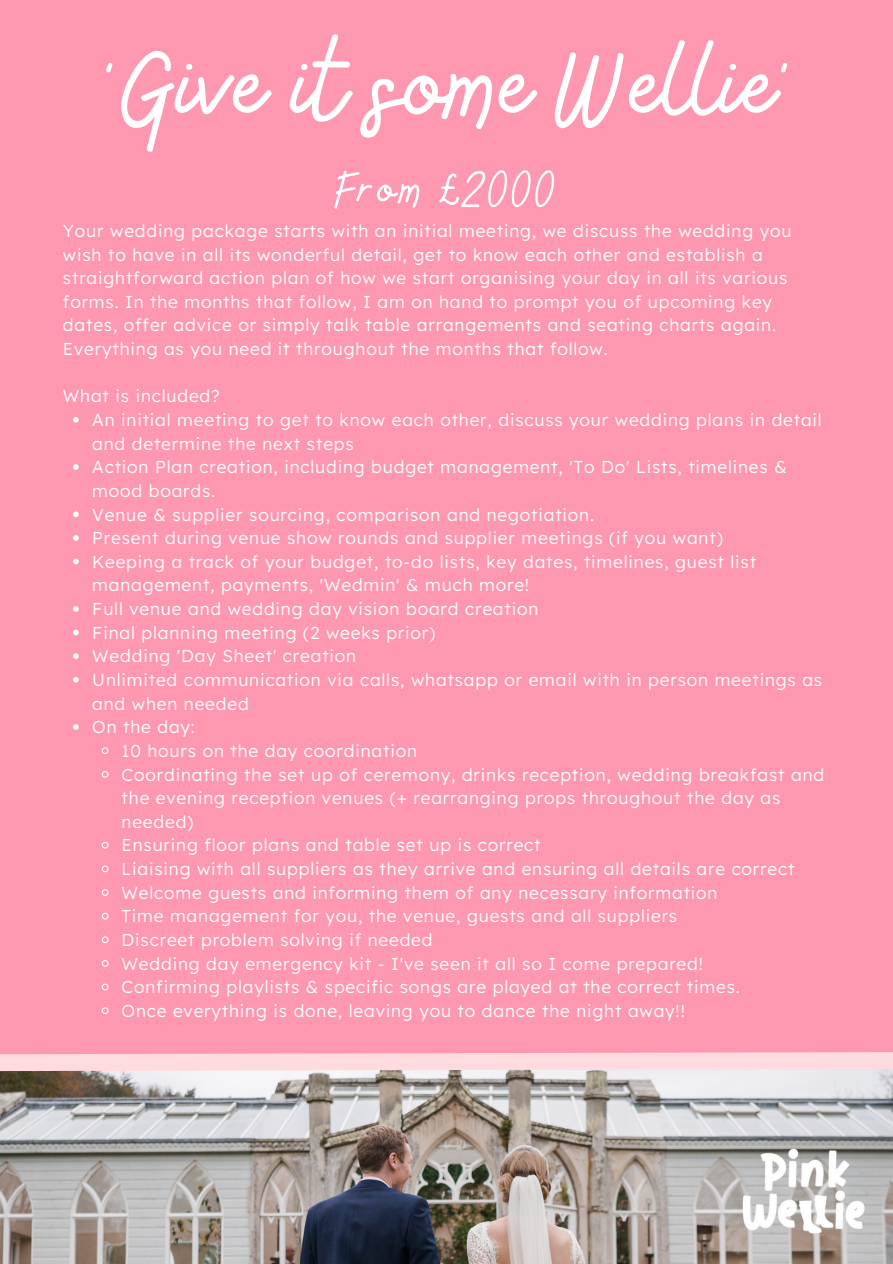
<style>
.page{position:relative;width:893px;height:1264px;background:#fff}
.page>*{position:absolute;margin:0;border:0;box-sizing:border-box;transform-origin:0 0}
.t1{font:120px "Bellaboo";color:#fff}
.t2{font:51.75px "Bellaboo";letter-spacing:.08em;color:#fff}
.t3{font:300 17.25px/23.7px "Lexend Deca";letter-spacing:.05em;color:#fff}
</style>
<div class="page">
<div style="left:0;top:0;width:892px;height:1263px;background:#fe97b0"></div>
<svg style="left:73px;top:417px;width:6px;height:5px"></svg>
<svg style="left:73px;top:464px;width:6px;height:6px"></svg>
<svg style="left:73px;top:511px;width:6px;height:6px"></svg>
<svg style="left:73px;top:535px;width:6px;height:6px"></svg>
<svg style="left:73px;top:559px;width:6px;height:5px"></svg>
<svg style="left:73px;top:606px;width:6px;height:5px"></svg>
<svg style="left:73px;top:629px;width:6px;height:6px"></svg>
<svg style="left:73px;top:653px;width:6px;height:6px"></svg>
<svg style="left:73px;top:677px;width:6px;height:5px"></svg>
<svg style="left:73px;top:724px;width:6px;height:6px"></svg>
<svg style="left:101px;top:747px;width:8px;height:7px"></svg>
<svg style="left:101px;top:771px;width:8px;height:7px"></svg>
<svg style="left:101px;top:841px;width:8px;height:8px"></svg>
<svg style="left:101px;top:865px;width:8px;height:8px"></svg>
<svg style="left:101px;top:889px;width:8px;height:7px"></svg>
<svg style="left:101px;top:912px;width:8px;height:8px"></svg>
<svg style="left:101px;top:936px;width:8px;height:8px"></svg>
<svg style="left:101px;top:960px;width:8px;height:7px"></svg>
<svg style="left:101px;top:983px;width:8px;height:8px"></svg>
<svg style="left:101px;top:1007px;width:8px;height:7px"></svg>
<img style="left:0;top:1079px;width:892px;height:184px">
<img style="left:697px;top:1086px;width:195px;height:177px">
<svg style="left:0;top:1052px;width:892px;height:27px;background:#f0d4d8"></svg>
<p class="t1" style="left:100px;top:8px;width:694px">'Give it some Wellie'</p>
<p class="t2" style="left:335px;top:155px;width:225px">From £2000</p>
<h1 class="t3" style="left:63px;top:218px;width:730px">Your wedding package starts with an initial meeting, we discuss the wedding you wish to have in all its wonderful detail, get to know each other and establish a straightforward action plan of how we start organising your day in all its various forms. In the months that follow, I am on hand to prompt you of upcoming key dates, offer advice or simply talk table arrangements and seating charts again.<br>Everything as you need it throughout the months that follow.</h1>
<h2 class="t3" style="left:63px;top:384px;width:158px">What is included?</h2>
<p class="t3" style="left:92px;top:407px;width:731px">An initial meeting to get to know each other, discuss your wedding plans in detail and determine the next steps</p>
<p class="t3" style="left:92px;top:455px;width:696px">Action Plan creation, including budget management, 'To Do' Lists, timelines &amp; mood boards.</p>
<p class="t3" style="left:92px;top:502px;width:503px">Venue &amp; supplier sourcing, comparison and negotiation.</p>
<p class="t3" style="left:92px;top:526px;width:632px">Present during venue show rounds and supplier meetings (if you want)</p>
<p class="t3" style="left:92px;top:549px;width:665px">Keeping a track of your budget, to-do lists, key dates, timelines, guest list management, payments, 'Wedmin' &amp; much more!</p>
<p class="t3" style="left:92px;top:596px;width:447px">Full venue and wedding day vision board creation</p>
<p class="t3" style="left:92px;top:620px;width:344px">Final planning meeting (2 weeks prior)</p>
<p class="t3" style="left:92px;top:644px;width:265px">Wedding 'Day Sheet' creation</p>
<p class="t3" style="left:92px;top:667px;width:731px">Unlimited communication via calls, whatsapp or email with in person meetings as and when needed</p>
<p class="t3" style="left:92px;top:715px;width:104px">On the day:</p>
<p class="t3" style="left:122px;top:738px;width:297px">10 hours on the day coordination</p>
<p class="t3" style="left:122px;top:762px;width:704px">Coordinating the set up of ceremony, drinks reception, wedding breakfast and the evening reception venues (+ rearranging props throughout the day as needed)</p>
<p class="t3" style="left:122px;top:833px;width:420px">Ensuring floor plans and table set up is correct</p>
<p class="t3" style="left:122px;top:856px;width:674px">Liaising with all suppliers as they arrive and ensuring all details are correct</p>
<p class="t3" style="left:122px;top:880px;width:597px">Welcome guests and informing them of any necessary information</p>
<p class="t3" style="left:122px;top:904px;width:557px">Time management for you, the venue, guests and all suppliers</p>
<p class="t3" style="left:122px;top:927px;width:312px">Discreet problem solving if needed</p>
<p class="t3" style="left:122px;top:951px;width:582px">Wedding day emergency kit - I've seen it all so I come prepared!</p>
<p class="t3" style="left:122px;top:974px;width:619px">Confirming playlists &amp; specific songs are played at the correct times.</p>
<p class="t3" style="left:122px;top:998px;width:564px">Once everything is done, leaving you to dance the night away!!</p>
</div>
